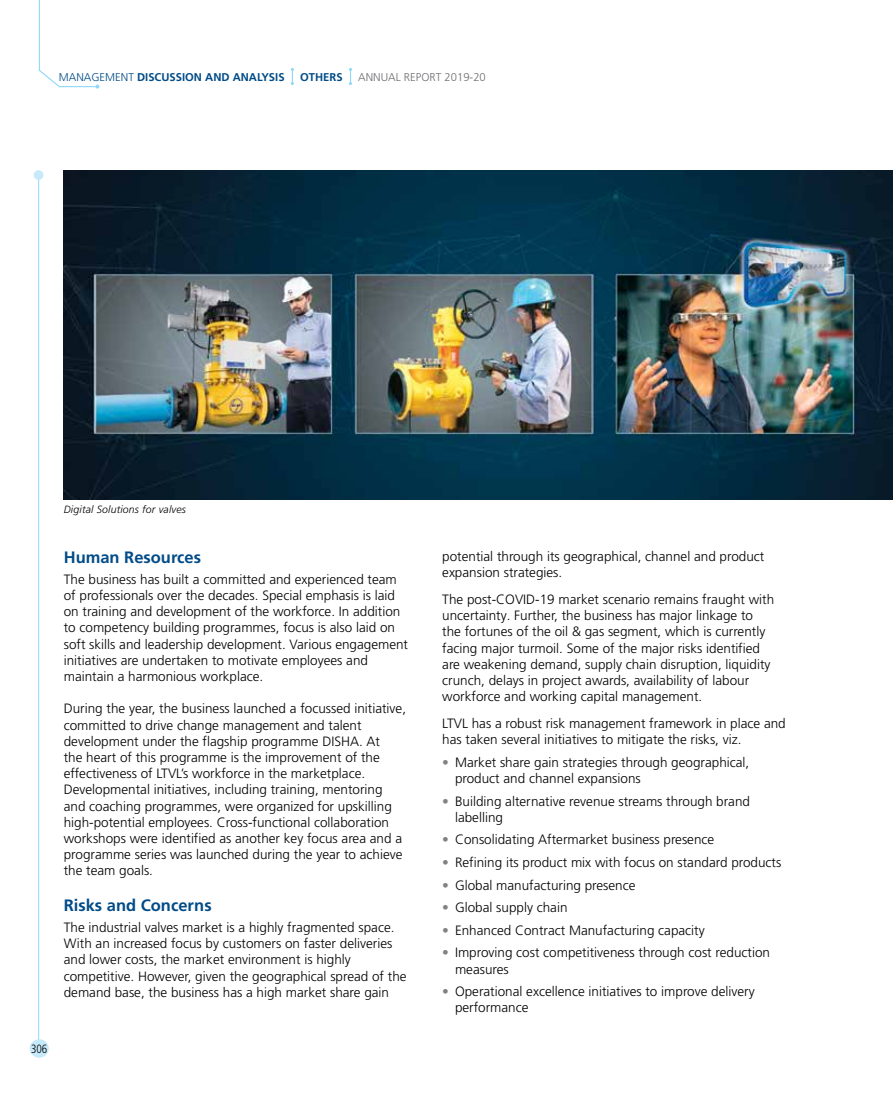
<style>
.page{position:relative;width:893px;height:1106px;background:#fff}
.page>*{position:absolute;margin:0;border:0;box-sizing:border-box;transform-origin:0 0}
.t1{font:700 16.5px "Frutiger LT Pro";color:#004b88}
.t2{font:300 13.5px/16.2px "Frutiger LT Pro";color:#000}
.t3{font:300 condensed 12px "Frutiger LT Pro";color:#000;scale:.95 1}
.t4{font:700 11.25px "Frutiger LT Pro";color:#004b88}
.t5{font:300 11.25px "Frutiger LT Pro";color:#6d6e71}
.t6{font:italic 300 10.5px "Frutiger LT Pro";letter-spacing:.015em;color:#000}
.s1{font-weight:300}
.s2{color:#808285}
</style>
<div class="page">
<svg style="left:291px;top:68px;width:3px;height:17px"></svg>
<svg style="left:349px;top:68px;width:3px;height:17px"></svg>
<svg style="left:38px;top:0;width:61px;height:89px"></svg>
<hr style="left:38px;top:172px;width:1px;height:875px;background:#8ed8f8">
<div style="left:34px;top:170px;width:9px;height:10px;background:#c7eafb;border-radius:50%"></div>
<div style="left:30px;top:1039px;width:19px;height:18px;background:#c7eafb;border-radius:50%"></div>
<img style="left:64px;top:170px;width:829px;height:330px">
<p class="t4" style="left:59px;top:70px;width:227px"><span class="s1">MANAGEMENT</span> DISCUSSION AND ANALYSIS</p>
<p class="t4" style="left:300px;top:70px;width:44px">OTHERS</p>
<p class="t5" style="left:358px;top:70px;width:129px">ANNUAL REPORT 2019-20</p>
<p class="t6" style="left:64px;top:503px;width:124px">Digital Solutions for valves</p>
<p class="t1" style="left:64px;top:548px;width:139px">Human Resources</p>
<p class="t2" style="left:64px;top:571px;width:346px">The business has built a committed and experienced team of professionals over the decades. Special emphasis is laid on training and development of the workforce. In addition to competency building programmes, focus is also laid on soft skills and leadership development. Various engagement initiatives are undertaken to motivate employees and maintain a harmonious workplace.</p>
<p class="t2" style="left:64px;top:700px;width:344px">During the year, the business launched a focussed initiative, committed to drive change management and talent development under the flagship programme DISHA. At<br>the heart of this programme is the improvement of the effectiveness of LTVL’s workforce in the marketplace.<br>Developmental initiatives, including training, mentoring and coaching programmes, were organized for upskilling high-potential employees. Cross-functional collaboration workshops were identified as another key focus area and a programme series was launched during the year to achieve the team goals.</p>
<p class="t1" style="left:64px;top:896px;width:149px">Risks and Concerns</p>
<p class="t2" style="left:64px;top:919px;width:344px">The industrial valves market is a highly fragmented space.<br>With an increased focus by customers on faster deliveries and lower costs, the market environment is highly competitive. However, given the geographical spread of the demand base, the business has a high market share gain</p>
<p class="t3" style="left:31px;top:1041px;width:19px">306</p>
<p class="t2" style="left:442px;top:548px;width:324px">potential through its geographical, channel and product expansion strategies.</p>
<p class="t2" style="left:442px;top:591px;width:334px">The post-COVID-19 market scenario remains fraught with uncertainty. Further, the business has major linkage to the fortunes of the oil &amp; gas segment, which is currently facing major turmoil. Some of the major risks identified are weakening demand, supply chain disruption, liquidity crunch, delays in project awards, availability of labour workforce and working capital management.</p>
<p class="t2" style="left:442px;top:715px;width:345px">LTVL has a robust risk management framework in place and has taken several initiatives to mitigate the risks, viz.</p>
<p class="t2" style="left:455px;top:754px;width:296px;text-indent:-13px"><span class="s2">•</span> Market share gain strategies through geographical, product and channel expansions</p>
<p class="t2" style="left:455px;top:793px;width:297px;text-indent:-13px"><span class="s2">•</span> Building alternative revenue streams through brand labelling</p>
<p class="t2" style="left:442px;top:831px;width:274px"><span class="s2">•</span> Consolidating Aftermarket business presence</p>
<p class="t2" style="left:442px;top:854px;width:341px"><span class="s2">•</span> Refining its product mix with focus on standard products</p>
<p class="t2" style="left:442px;top:877px;width:195px"><span class="s2">•</span> Global manufacturing presence</p>
<p class="t2" style="left:442px;top:899px;width:127px"><span class="s2">•</span> Global supply chain</p>
<p class="t2" style="left:442px;top:922px;width:264px"><span class="s2">•</span> Enhanced Contract Manufacturing capacity</p>
<p class="t2" style="left:455px;top:944px;width:317px;text-indent:-13px"><span class="s2">•</span> Improving cost competitiveness through cost reduction measures</p>
<p class="t2" style="left:455px;top:983px;width:301px;text-indent:-13px"><span class="s2">•</span> Operational excellence initiatives to improve delivery performance</p>
</div>
